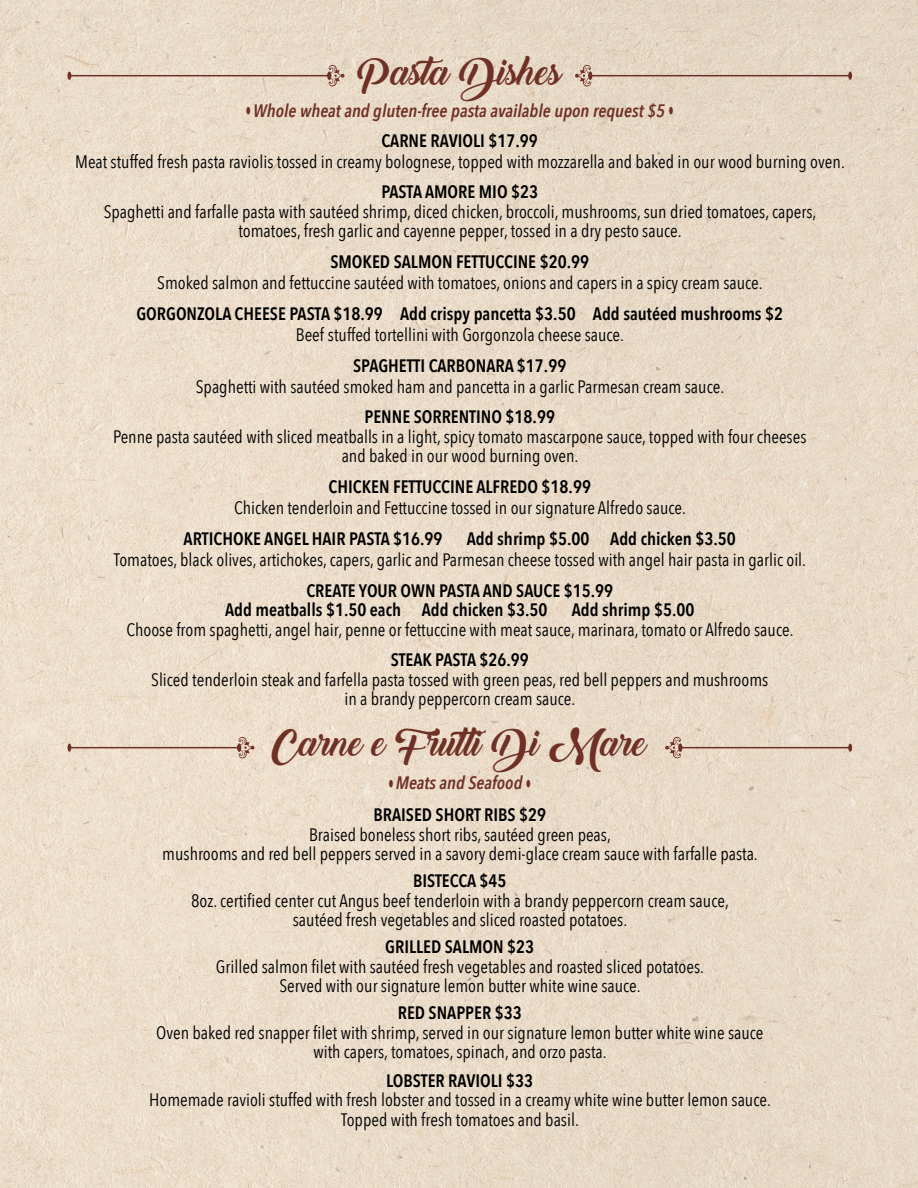
<style>
.page{position:relative;width:918px;height:1188px;background:#fff}
.page>*{position:absolute;margin:0;border:0;box-sizing:border-box;transform-origin:0 0}
.t1{font:36px "Backto Black Demo";color:#6f3026}
.t2{font:18px/19.5px "Avenir Next Condensed";color:#000;text-align:center}
.t3{font:600 18px/19.5px "Avenir Next Condensed";color:#000}
.t4{font:italic 600 18px/30px "Avenir Next Condensed";color:#6f3026;text-align:center}
.s1{font-size:21px}
.s2{font-style:normal;color:#000}
.s3{font-style:italic;font-size:21px;color:#6f3026}
.s4{font-style:italic;color:#6f3026}
</style>
<div class="page">
<img style="left:0;top:0;width:918px;height:1188px">
<svg style="left:67px;top:72px;width:4px;height:8px"></svg>
<hr style="left:69px;top:75px;width:261px;height:1px;background:#6f3026">
<svg style="left:327px;top:64px;width:18px;height:23px"></svg>
<svg style="left:848px;top:72px;width:4px;height:8px"></svg>
<hr style="left:590px;top:75px;width:261px;height:1px;background:#6f3026">
<svg style="left:575px;top:64px;width:17px;height:23px"></svg>
<svg style="left:67px;top:744px;width:4px;height:8px"></svg>
<hr style="left:69px;top:747px;width:171px;height:1px;background:#6f3026">
<svg style="left:237px;top:736px;width:17px;height:23px"></svg>
<svg style="left:848px;top:744px;width:4px;height:8px"></svg>
<hr style="left:680px;top:747px;width:171px;height:1px;background:#6f3026">
<svg style="left:665px;top:736px;width:17px;height:23px"></svg>
<h1 class="t1" style="left:358px;top:52px;width:206px">Pasta Dishes</h1>
<p class="t4" style="left:246px;top:95px;width:429px"><span class="s1">•</span> Whole wheat and gluten-free pasta available upon request $5 <span class="s1">•<br></span><span class="s2">CARNE RAVIOLI $17.99</span></p>
<p class="t2" style="left:75px;top:151px;width:771px">Meat stuffed fresh pasta raviolis tossed in creamy bolognese, topped with mozzarella and baked in our wood burning oven.</p>
<p class="t3" style="left:381px;top:182px;width:158px">PASTA AMORE MIO $23</p>
<p class="t2" style="left:104px;top:201px;width:714px">Spaghetti and farfalle pasta with sautéed shrimp, diced chicken, broccoli, mushrooms, sun dried tomatoes, capers, tomatoes, fresh garlic and cayenne pepper, tossed in a dry pesto sauce.</p>
<p class="t3" style="left:330px;top:252px;width:260px">SMOKED SALMON FETTUCCINE $20.99</p>
<p class="t2" style="left:157px;top:272px;width:607px">Smoked salmon and fettuccine sautéed with tomatoes, onions and capers in a spicy cream sauce.</p>
<p class="t3" style="left:136px;top:303px;width:648px">GORGONZOLA CHEESE PASTA $18.99 Add crispy pancetta $3.50 Add sautéed mushrooms $2</p>
<p class="t2" style="left:296px;top:324px;width:330px">Beef stuffed tortellini with Gorgonzola cheese sauce.</p>
<p class="t3" style="left:353px;top:355px;width:215px">SPAGHETTI CARBONARA $17.99</p>
<p class="t2" style="left:196px;top:376px;width:530px">Spaghetti with sautéed smoked ham and pancetta in a garlic Parmesan cream sauce.</p>
<p class="t3" style="left:365px;top:407px;width:192px">PENNE SORRENTINO $18.99</p>
<p class="t2" style="left:113px;top:426px;width:695px">Penne pasta sautéed with sliced meatballs in a light, spicy tomato mascarpone sauce, topped with four cheeses and baked in our wood burning oven.</p>
<p class="t3" style="left:328px;top:477px;width:264px">CHICKEN FETTUCCINE ALFREDO $18.99</p>
<p class="t2" style="left:234px;top:497px;width:453px">Chicken tenderloin and Fettuccine tossed in our signature Alfredo sauce.</p>
<p class="t3" style="left:184px;top:528px;width:260px">ARTICHOKE ANGEL HAIR PASTA $16.99</p>
<p class="t3" style="left:467px;top:528px;width:271px">Add shrimp $5.00 Add chicken $3.50</p>
<p class="t2" style="left:114px;top:549px;width:694px">Tomatoes, black olives, artichokes, capers, garlic and Parmesan cheese tossed with angel hair pasta in garlic oil.</p>
<p class="t3" style="left:225px;top:580px;width:390px;text-indent:81px">CREATE YOUR OWN PASTA AND SAUCE $15.99<br>Add meatballs $1.50 each Add chicken $3.50</p>
<p class="t3" style="left:572px;top:599px;width:124px">Add shrimp $5.00</p>
<p class="t2" style="left:126px;top:619px;width:669px">Choose from spaghetti, angel hair, penne or fettuccine with meat sauce, marinara, tomato or Alfredo sauce.</p>
<p class="t3" style="left:391px;top:650px;width:140px">STEAK PASTA $26.99</p>
<p class="t2" style="left:151px;top:669px;width:619px">Sliced tenderloin steak and farfella pasta tossed with green peas, red bell peppers and mushrooms in a brandy peppercorn cream sauce.</p>
<h1 class="t1" style="left:273px;top:723px;width:376px">Carne e Frutti Di Mare</h1>
<p class="t3" style="left:374px;top:766px;width:174px;line-height:32.2px;text-align:center"><span class="s3">•</span> <span class="s4">Meats and Seafood</span> <span class="s3">•<br></span>BRAISED SHORT RIBS $29</p>
<p class="t2" style="left:162px;top:824px;width:597px">Braised boneless short ribs, sautéed green peas,<br>mushrooms and red bell peppers served in a savory demi-glace cream sauce with farfalle pasta.</p>
<p class="t3" style="left:413px;top:871px;width:95px">BISTECCA $45</p>
<p class="t2" style="left:191px;top:890px;width:539px">8oz. certified center cut Angus beef tenderloin with a brandy peppercorn cream sauce, sautéed fresh vegetables and sliced roasted potatoes.</p>
<p class="t3" style="left:385px;top:937px;width:151px">GRILLED SALMON $23</p>
<p class="t2" style="left:216px;top:956px;width:490px">Grilled salmon filet with sautéed fresh vegetables and roasted sliced potatoes.<br>Served with our signature lemon butter white wine sauce.</p>
<p class="t3" style="left:398px;top:1003px;width:125px">RED SNAPPER $33</p>
<p class="t2" style="left:156px;top:1022px;width:609px">Oven baked red snapper filet with shrimp, served in our signature lemon butter white wine sauce with capers, tomatoes, spinach, and orzo pasta.</p>
<p class="t3" style="left:386px;top:1070px;width:148px">LOBSTER RAVIOLI $33</p>
<p class="t2" style="left:149px;top:1089px;width:623px">Homemade ravioli stuffed with fresh lobster and tossed in a creamy white wine butter lemon sauce.<br>Topped with fresh tomatoes and basil.</p>
</div>
